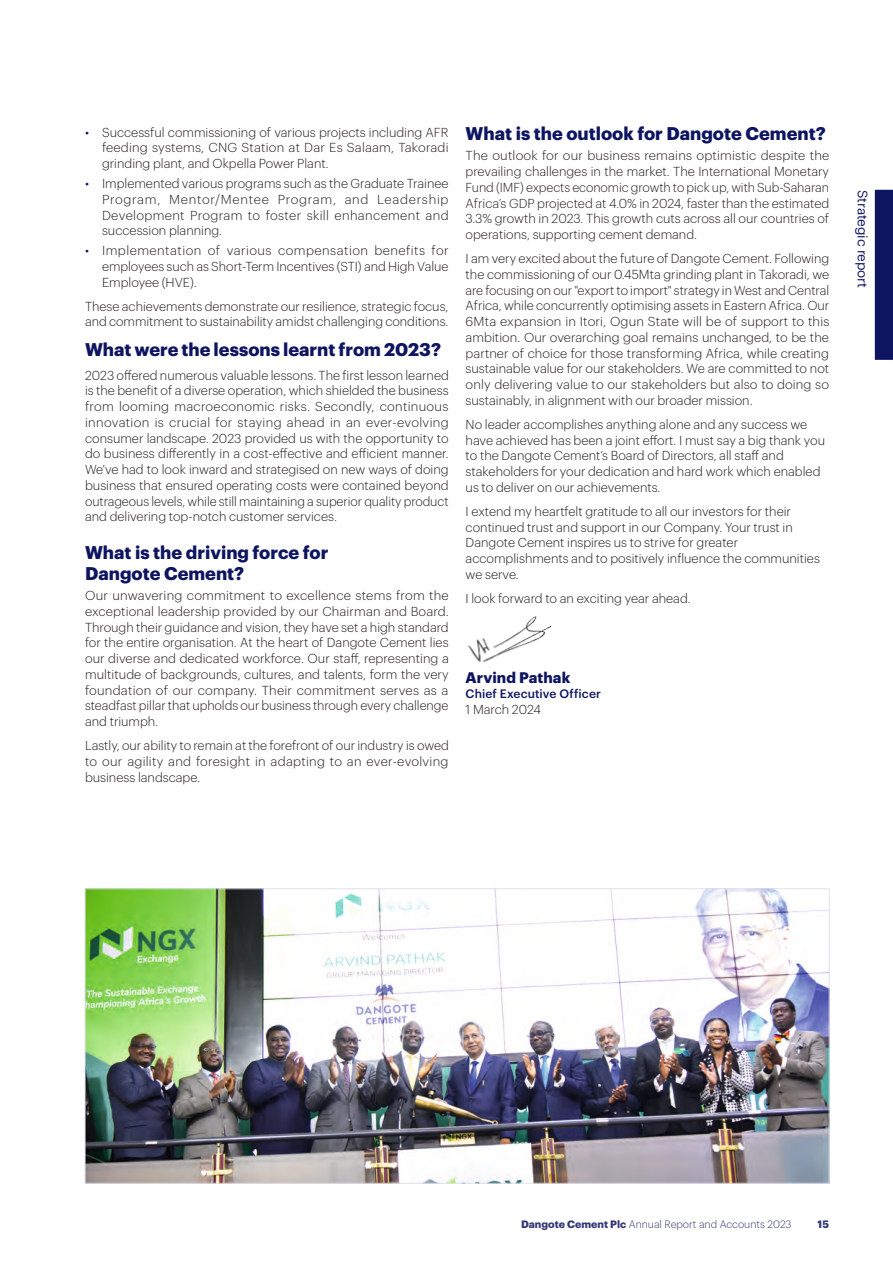
<style>
.page{position:relative;width:893px;height:1263px;background:#fff}
.page>*{position:absolute;margin:0;border:0;box-sizing:border-box;transform-origin:0 0}
.Subhead_0{font:700 18px/21px "Graphik";color:#0e1560}
.Body_Text{font:700 18px "Graphik";color:#0e1560}
.Signoff_1{font:700 15px "Graphik";letter-spacing:.005em;color:#0e1560}
.t1{font:13.5px "Graphik";letter-spacing:-.01em;color:#0e1560}
.Body_Text_Justified{font:300 12.75px/15.8px "Graphik";color:#231f20;text-align:justify}
.Body_Text-2{font:300 12.75px/15.8px "Graphik";color:#231f20}
.Signoff_2{font:500 12px "Graphik";letter-spacing:.01em;color:#0e1560}
.t2{font:300 10.5px "Graphik";color:#363775}
.t3{font:700 10.5px "Graphik";color:#363775}
.s1{color:#0e1560}
.s2{font-weight:700}
</style>
<div class="page">
<img style="left:87px;top:890px;width:740px;height:291px">
<img style="left:468px;top:616px;width:84px;height:46px">
<div style="left:875px;top:190px;width:18px;height:170px;background:#0e1560"></div>
<p class="Body_Text_Justified" style="left:102px;top:123px;width:348px;text-indent:-17px"><span class="s1">•</span> Successful commissioning of various projects including AFR feeding systems, CNG Station at Dar Es Salaam, Takoradi grinding plant, and Okpella Power Plant.</p>
<p class="Body_Text_Justified" style="left:102px;top:175px;width:348px;text-indent:-17px"><span class="s1">•</span> Implemented various programs such as the Graduate Trainee Program, Mentor/Mentee Program, and Leadership Development Program to foster skill enhancement and succession planning.</p>
<p class="Body_Text_Justified" style="left:102px;top:242px;width:348px;text-indent:-17px"><span class="s1">•</span> Implementation of various compensation benefits for employees such as Short-Term Incentives (STI) and High Value Employee (HVE).</p>
<p class="Body_Text_Justified" style="left:85px;top:297px;width:365px">These achievements demonstrate our resilience, strategic focus, and commitment to sustainability amidst challenging conditions.</p>
<p class="Body_Text" style="left:85px;top:335px;width:357px">What were the lessons learnt from 2023?</p>
<p class="Body_Text_Justified" style="left:85px;top:366px;width:365px">2023 offered numerous valuable lessons. The first lesson learned is the benefit of a diverse operation, which shielded the business from looming macroeconomic risks. Secondly, continuous innovation is crucial for staying ahead in an ever-evolving consumer landscape. 2023 provided us with the opportunity to do business differently in a cost-effective and efficient manner.<br>We've had to look inward and strategised on new ways of doing business that ensured operating costs were contained beyond outrageous levels, while still maintaining a superior quality product and delivering top-notch customer services.</p>
<p class="Subhead_0" style="left:85px;top:540px;width:245px">What is the driving force for<br>Dangote Cement?</p>
<p class="Body_Text_Justified" style="left:85px;top:586px;width:365px">Our unwavering commitment to excellence stems from the exceptional leadership provided by our Chairman and Board.<br>Through their guidance and vision, they have set a high standard for the entire organisation. At the heart of Dangote Cement lies our diverse and dedicated workforce. Our staff, representing a multitude of backgrounds, cultures, and talents, form the very foundation of our company. Their commitment serves as a steadfast pillar that upholds our business through every challenge and triumph.</p>
<p class="Body_Text_Justified" style="left:85px;top:736px;width:365px">Lastly, our ability to remain at the forefront of our industry is owed to our agility and foresight in adapting to an ever-evolving business landscape.</p>
<p class="Subhead_0" style="left:466px;top:122px;width:362px">What is the outlook for Dangote Cement?</p>
<p class="Body_Text_Justified" style="left:466px;top:147px;width:365px">The outlook for our business remains optimistic despite the prevailing challenges in the market. The International Monetary Fund (IMF) expects economic growth to pick up, with Sub-Saharan Africa’s GDP projected at 4.0% in 2024, faster than the estimated 3.3% growth in 2023. This growth cuts across all our countries of operations, supporting cement demand.</p>
<p class="Body_Text_Justified" style="left:466px;top:250px;width:365px">I am very excited about the future of Dangote Cement. Following the commissioning of our 0.45Mta grinding plant in Takoradi, we are focusing on our "export to import" strategy in West and Central Africa, while concurrently optimising assets in Eastern Africa. Our 6Mta expansion in Itori, Ogun State will be of support to this ambition. Our overarching goal remains unchanged, to be the partner of choice for those transforming Africa, while creating sustainable value for our stakeholders. We are committed to not only delivering value to our stakeholders but also to doing so sustainably, in alignment with our broader mission.</p>
<p class="Body_Text-2" style="left:466px;top:415px;width:361px">No leader accomplishes anything alone and any success we have achieved has been a joint effort. I must say a big thank you to the Dangote Cement’s Board of Directors, all staff and stakeholders for your dedication and hard work which enabled us to deliver on our achievements.</p>
<p class="Body_Text-2" style="left:466px;top:502px;width:356px">I extend my heartfelt gratitude to all our investors for their continued trust and support in our Company. Your trust in Dangote Cement inspires us to strive for greater accomplishments and to positively influence the communities we serve.</p>
<p class="Body_Text-2" style="left:466px;top:589px;width:227px">I look forward to an exciting year ahead.</p>
<p class="Signoff_1" style="left:466px;top:666px;width:106px">Arvind Pathak</p>
<p class="Signoff_2" style="left:466px;top:685px;width:137px">Chief Executive Officer</p>
<p class="Body_Text-2" style="left:466px;top:700px;width:77px">1 March 2024</p>
<p class="t1" style="left:873px;top:190px;width:100px;rotate:90deg">Strategic report</p>
<p class="t2" style="left:521px;top:1216px;width:272px"><span class="s2">Dangote Cement Plc</span> Annual Report and Accounts 2023</p>
<p class="t3" style="left:818px;top:1216px;width:13px">15</p>
</div>
